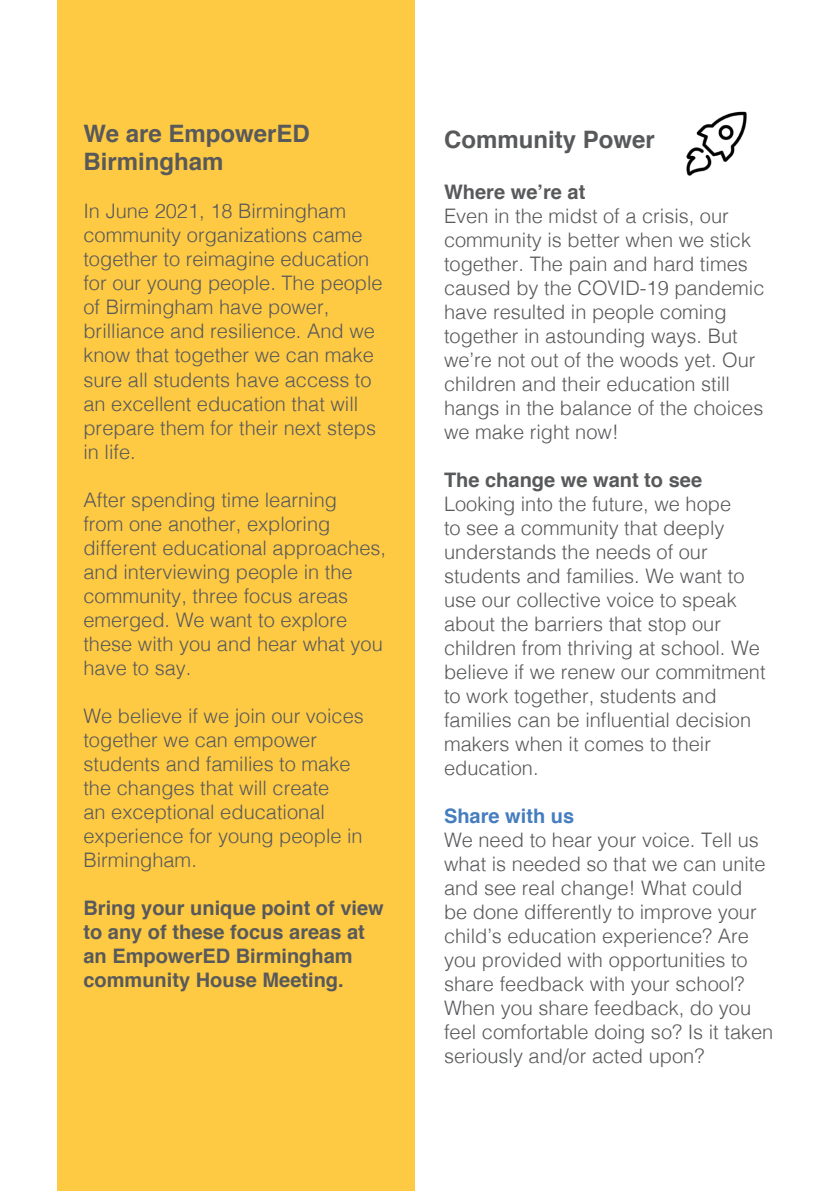
<style>
.page{position:relative;width:840px;height:1191px;background:#fff}
.page>*{position:absolute;margin:0;border:0;box-sizing:border-box;transform-origin:0 0}
.t1{font:700 24px/28.8px "Helvetica";color:#58595b}
.t2{font:300 20px/24px "Helvetica";color:#58595b}
.t3{font:700 20px/24px "Helvetica";color:#58595b}
.t4{font:700 20px "Helvetica";color:#467dbe}
</style>
<div class="page">
<div style="left:57px;top:0;width:357px;height:1191px;background:#ffca43"></div>
<img style="left:686px;top:112px;width:61px;height:64px">
<p class="t1" style="left:83px;top:119px;width:228px">We are EmpowerED<br>Birmingham</p>
<p class="t2" style="left:83px;top:198px;width:301px">In June 2021, 18 Birmingham community organizations came together to reimagine education for our young people. The people of Birmingham have power, brilliance and resilience. And we know that together we can make sure all students have access to an excellent education that will prepare them for their next steps in life.</p>
<p class="t2" style="left:83px;top:486px;width:304px">After spending time learning<br>from one another, exploring different educational approaches, and interviewing people in the community, three focus areas emerged. We want to explore these with you and hear what you have to say.</p>
<p class="t2" style="left:83px;top:702px;width:282px">We believe if we join our voices together we can empower students and families to make the changes that will create<br>an exceptional educational experience for young people in<br>Birmingham.</p>
<p class="t3" style="left:83px;top:896px;width:302px">Bring your unique point of view to any of these focus areas at an EmpowerED Birmingham community House Meeting.</p>
<p class="t1" style="left:444px;top:126px;width:212px">Community Power</p>
<p class="t3" style="left:444px;top:180px;width:143px">Where we’re at</p>
<p class="t2" style="left:444px;top:203px;width:322px">Even in the midst of a crisis, our community is better when we stick together. The pain and hard times caused by the COVID-19 pandemic have resulted in people coming together in astounding ways. But we’re not out of the woods yet. Our children and their education still hangs in the balance of the choices we make right now!</p>
<p class="t3" style="left:444px;top:468px;width:259px">The change we want to see</p>
<p class="t2" style="left:444px;top:491px;width:323px">Looking into the future, we hope<br>to see a community that deeply understands the needs of our students and families. We want to use our collective voice to speak about the barriers that stop our children from thriving at school. We believe if we renew our commitment to work together, students and families can be influential decision makers when it comes to their education.</p>
<p class="t4" style="left:444px;top:800px;width:132px">Share with us</p>
<p class="t2" style="left:444px;top:827px;width:331px">We need to hear your voice. Tell us what is needed so that we can unite and see real change! What could<br>be done differently to improve your child’s education experience? Are you provided with opportunities to share feedback with your school?<br>When you share feedback, do you feel comfortable doing so? Is it taken seriously and/or acted upon?</p>
</div>
